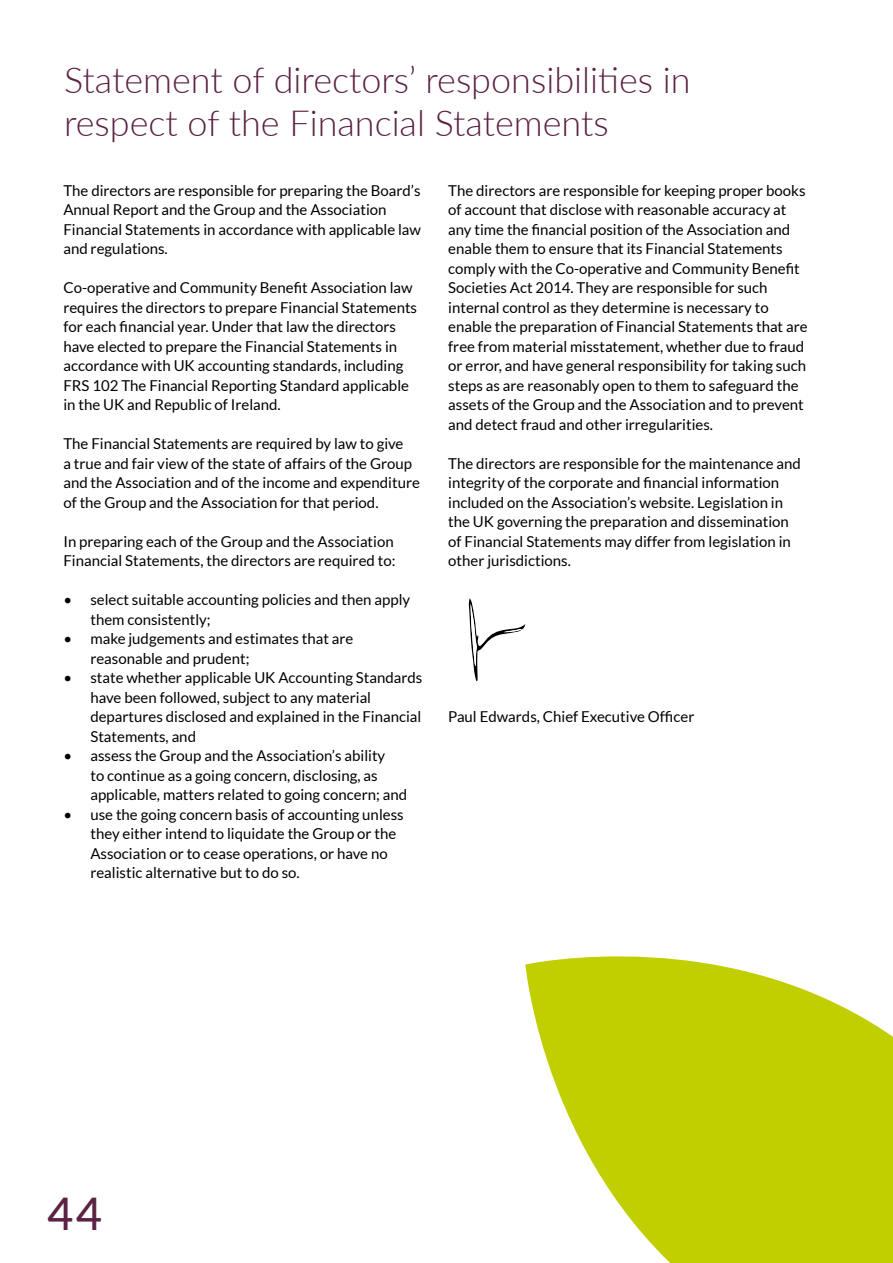
<style>
.page{position:relative;width:893px;height:1263px;background:#fff}
.page>*{position:absolute;margin:0;border:0;box-sizing:border-box;transform-origin:0 0}
.t1{font:500 45px "Lato";color:#5c2244}
.t2{font:300 36px/43.2px "Lato";color:#5c2244}
.t3{font:15px/19.5px "Lato";color:#000}
</style>
<div class="page">
<svg style="left:469px;top:598px;width:56px;height:83px"></svg>
<svg style="left:525px;top:956px;width:368px;height:307px;fill:#c1ce00"></svg>
<h2 class="t2" style="left:64px;top:57px;width:628px">Statement of directors’ responsibilities in respect of the Financial Statements</h2>
<p class="t3" style="left:63px;top:181px;width:359px">The directors are responsible for preparing the Board’s Annual Report and the Group and the Association Financial Statements in accordance with applicable law and regulations.</p>
<p class="t3" style="left:63px;top:278px;width:355px">Co-operative and Community Benefit Association law requires the directors to prepare Financial Statements for each financial year. Under that law the directors have elected to prepare the Financial Statements in accordance with UK accounting standards, including FRS 102 The Financial Reporting Standard applicable in the UK and Republic of Ireland.</p>
<p class="t3" style="left:63px;top:434px;width:358px">The Financial Statements are required by law to give<br>a true and fair view of the state of affairs of the Group and the Association and of the income and expenditure of the Group and the Association for that period.</p>
<p class="t3" style="left:63px;top:532px;width:334px">In preparing each of the Group and the Association<br>Financial Statements, the directors are required to:</p>
<p class="t3" style="left:90px;top:590px;width:321px;text-indent:-27px">• select suitable accounting policies and then apply them consistently;</p>
<p class="t3" style="left:90px;top:629px;width:265px;text-indent:-27px">• make judgements and estimates that are reasonable and prudent;</p>
<p class="t3" style="left:90px;top:668px;width:333px;text-indent:-27px">• state whether applicable UK Accounting Standards have been followed, subject to any material departures disclosed and explained in the Financial Statements, and</p>
<p class="t3" style="left:90px;top:746px;width:318px;text-indent:-27px">• assess the Group and the Association’s ability<br>to continue as a going concern, disclosing, as applicable, matters related to going concern; and</p>
<p class="t3" style="left:90px;top:805px;width:315px;text-indent:-27px">• use the going concern basis of accounting unless they either intend to liquidate the Group or the Association or to cease operations, or have no realistic alternative but to do so.</p>
<p class="t3" style="left:448px;top:181px;width:361px">The directors are responsible for keeping proper books of account that disclose with reasonable accuracy at any time the financial position of the Association and enable them to ensure that its Financial Statements comply with the Co-operative and Community Benefit Societies Act 2014. They are responsible for such internal control as they determine is necessary to enable the preparation of Financial Statements that are free from material misstatement, whether due to fraud or error, and have general responsibility for taking such steps as are reasonably open to them to safeguard the assets of the Group and the Association and to prevent and detect fraud and other irregularities.</p>
<p class="t3" style="left:448px;top:454px;width:354px">The directors are responsible for the maintenance and integrity of the corporate and financial information included on the Association’s website. Legislation in the UK governing the preparation and dissemination of Financial Statements may differ from legislation in other jurisdictions.</p>
<p class="t3" style="left:448px;top:707px;width:248px">Paul Edwards, Chief Executive Officer</p>
<h1 class="t1" style="left:47px;top:1181px;width:56px">44</h1>
</div>
